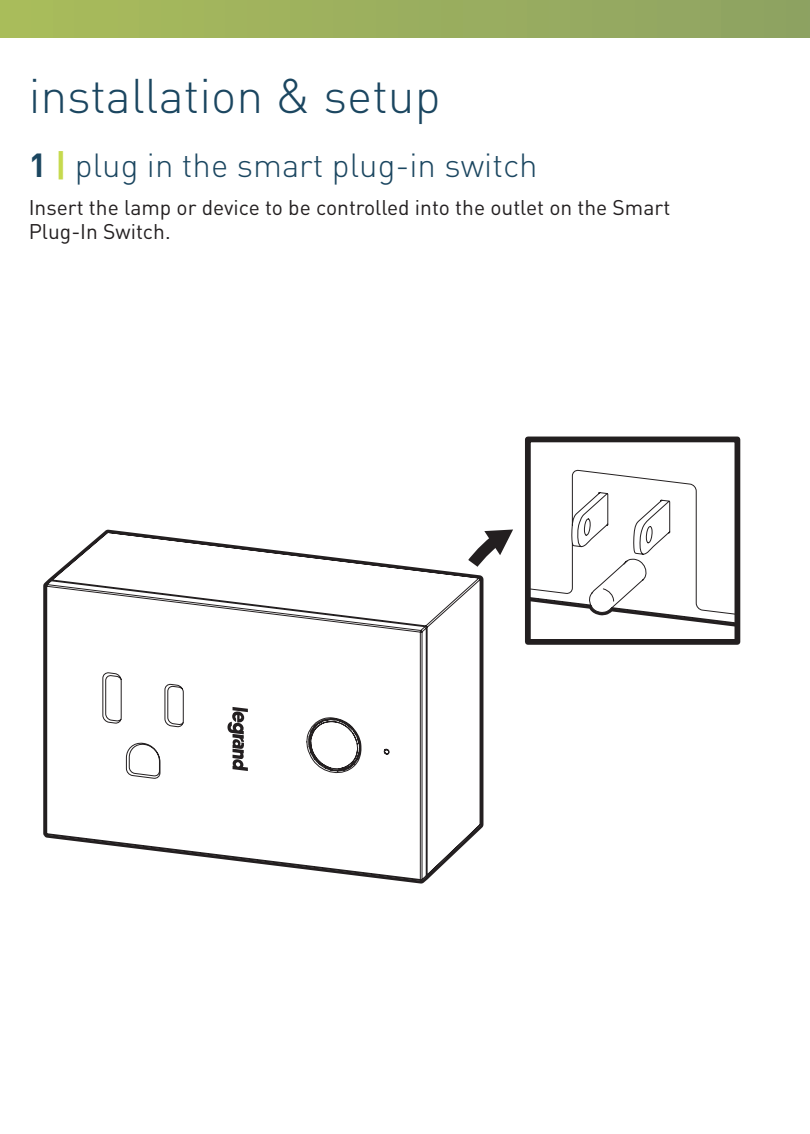
<style>
.page{position:relative;width:810px;height:1134px;background:#fff}
.page>*{position:absolute;margin:0;border:0;box-sizing:border-box;transform-origin:0 0}
.t1{font:300 48px "DIN Pro";color:#1b4660}
.t2{font:300 33px "DIN Pro";color:#1b4660}
.t3{font:21px/24px "DIN Pro";color:#231f20}
.s1{font-weight:700}
.s2{font-weight:700;color:#c6da4e}
</style>
<div class="page">
<div style="left:0;top:0;width:810px;height:38px;background:linear-gradient(to right,#a9bc5b,#8ea262)"></div>
<svg style="left:45px;top:531px;width:436px;height:350px"></svg>
<svg style="left:226px;top:707px;width:22px;height:64px"></svg>
<svg style="left:461px;top:529px;width:52px;height:46px"></svg>
<svg style="left:532px;top:469px;width:201px;height:158px"></svg>
<div style="left:525px;top:437px;width:215px;height:208px;border:6px solid #231f20"></div>
<h1 class="t1" style="left:29px;top:63px;width:414px">installation &amp; setup</h1>
<h2 class="t2" style="left:29px;top:143px;width:511px"><span class="s1">1</span> <span class="s2">|</span> plug in the smart plug-in switch</h2>
<p class="t3" style="left:29px;top:194px;width:643px">Insert the lamp or device to be controlled into the outlet on the Smart<br>Plug-In Switch.</p>
</div>
